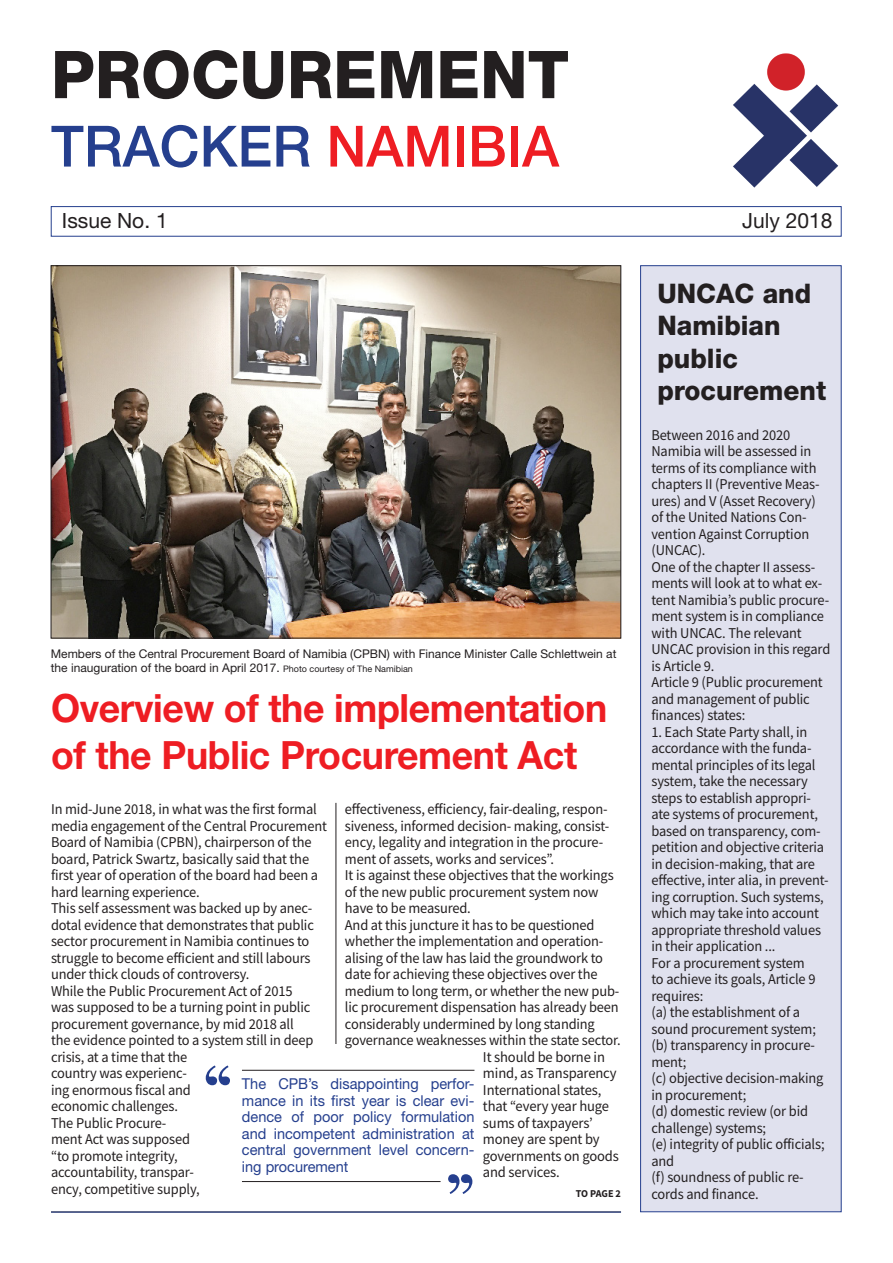
<style>
.page{position:relative;width:893px;height:1263px;background:#fff}
.page>*{position:absolute;margin:0;border:0;box-sizing:border-box;transform-origin:0 0}
.t1{font:81px "Times";color:#253f8e}
.t2{font:800 66px "Helvetica Neue LT Std";color:#231f20}
.t3{font:500 57px "Helvetica Neue LT Std";color:#253f8e}
.t4{font:700 39px/46.8px "Helvetica Neue LT Std";letter-spacing:-.01em;color:#ee1d23;scale:.96 1}
.t5{font:800 27px/32.4px "Helvetica Neue LT Std";color:#231f20}
.t6{font:21px "Helvetica Neue LT Std";color:#231f20}
.t7{font:15px/16.5px "Source Sans Pro";letter-spacing:-.01em;color:#231f20;scale:.96 1}
.t8{font:15px/16.5px "Helvetica Neue LT Std";color:#253f8e;text-align:justify}
.t9{font:15px "Source Sans Pro";letter-spacing:-.01em;color:#231f20}
.t10{font:12px/14.4px "Helvetica Neue LT Std";color:#231f20}
.t11{font:700 10.5px "Source Sans Pro";letter-spacing:-.02em;color:#231f20}
.s1{color:#ee1d23}
.s2{font-size:9px}
</style>
<div class="page">
<div style="left:640px;top:265px;width:201px;height:947px;background:#e0e1ee;border:1px solid #253f8e"></div>
<img style="left:733px;top:53px;width:106px;height:135px">
<img style="left:53px;top:267px;width:566px;height:369px">
<div style="left:51px;top:206px;width:790px;height:30px;border:1px solid #253f8e"></div>
<hr style="left:242px;top:1070px;width:232px;height:1px;background:#231f20">
<hr style="left:242px;top:1181px;width:199px;height:1px;background:#231f20">
<hr style="left:51px;top:1212px;width:570px;height:1px;background:#253f8e">
<hr style="left:336px;top:803px;width:1px;height:241px;background:#231f20">
<h2 class="t2" style="left:51px;top:35px;width:520px">Procurement</h2>
<h3 class="t3" style="left:51px;top:112px;width:510px">TRACKER <span class="s1">NAMIBIA</span></h3>
<h3 class="t6" style="left:62px;top:208px;width:107px">Issue No. 1</h3>
<h3 class="t6" style="left:742px;top:208px;width:92px">July 2018</h3>
<p class="t10" style="left:51px;top:646px;width:567px">Members of the Central Procurement Board of Namibia (CPBN) with Finance Minister Calle Schlettwein at the inauguration of the board in April 2017. <span class="s2">Photo courtesy of The Namibian</span></p>
<h3 class="t4" style="left:51px;top:684px;width:581px">Overview of the implementation of the Public Procurement Act</h3>
<p class="t7" style="left:345px;top:801px;width:275px">effectiveness, efficiency, fair-dealing, respon-</p>
<p class="t7" style="left:345px;top:817px;width:277px">siveness, informed decision- making, consist-</p>
<p class="t7" style="left:345px;top:834px;width:270px">ency, legality and integration in the procure-</p>
<p class="t7" style="left:345px;top:850px;width:219px">ment of assets, works and services”.</p>
<p class="t7" style="left:345px;top:867px;width:281px">It is against these objectives that the workings</p>
<p class="t7" style="left:345px;top:883px;width:266px">of the new public procurement system now</p>
<p class="t7" style="left:345px;top:900px;width:133px">have to be measured.</p>
<p class="t7" style="left:345px;top:916px;width:261px">And at this juncture it has to be questioned</p>
<p class="t7" style="left:345px;top:933px;width:271px">whether the implementation and operation-</p>
<p class="t7" style="left:345px;top:949px;width:270px">alising of the law has laid the groundwork to</p>
<p class="t7" style="left:345px;top:966px;width:265px">date for achieving these objectives over the</p>
<p class="t7" style="left:345px;top:982px;width:287px">medium to long term, or whether the new pub-</p>
<p class="t7" style="left:345px;top:999px;width:287px">lic procurement dispensation has already been</p>
<p class="t7" style="left:345px;top:1015px;width:262px">considerably undermined by long standing</p>
<p class="t7" style="left:345px;top:1032px;width:289px">governance weaknesses within the state sector.</p>
<p class="t9" style="left:483px;top:1047px;width:124px">It should be borne in</p>
<p class="t9" style="left:483px;top:1064px;width:135px">mind, as Transparency</p>
<p class="t9" style="left:483px;top:1080px;width:120px">International states,</p>
<p class="t9" style="left:483px;top:1097px;width:128px">that “every year huge</p>
<p class="t9" style="left:483px;top:1113px;width:111px">sums of taxpayers’</p>
<p class="t9" style="left:483px;top:1130px;width:118px">money are spent by</p>
<p class="t9" style="left:483px;top:1146px;width:137px">governments on goods</p>
<p class="t9" style="left:483px;top:1163px;width:78px">and services.</p>
<p class="t11" style="left:576px;top:1187px;width:47px">TO PAGE 2</p>
<p class="t7" style="left:51px;top:801px;width:289px">In mid-June 2018, in what was the first formal media engagement of the Central Procurement Board of Namibia (CPBN), chairperson of the board, Patrick Swartz, basically said that the first year of operation of the board had been a hard learning experience.<br>This self assessment was backed up by anec&shy;dotal evidence that demonstrates that public sector procurement in Namibia continues to struggle to become efficient and still labours under thick clouds of controversy.<br>While the Public Procurement Act of 2015<br>was supposed to be a turning point in public procurement governance, by mid 2018 all<br>the evidence pointed to a system still in deep crisis, at a time that the<br>country was experienc-<br>ing enormous fiscal and<br>economic challenges.<br>The Public Procure-<br>ment Act was supposed<br>“to promote integrity,<br>accountability, transpar-<br>ency, competitive supply,</p>
<h1 class="t1" style="left:198px;top:1017px;width:41px">‘‘</h1>
<p class="t8" style="left:242px;top:1075px;width:234px">The CPB’s disappointing perfor&shy;mance in its first year is clear evi&shy;dence of poor policy formulation and incompetent administration at central government level concern&shy;ing procurement</p>
<h1 class="t1" style="left:441px;top:1126px;width:41px">’’</h1>
<h3 class="t5" style="left:657px;top:277px;width:170px;text-indent:59px">AC and<br>Namibian public procurement</h3>
<h3 class="t5" style="left:657px;top:277px;width:20px">UNC</h3>
<p class="t7" style="left:651px;top:426px;width:188px">Between 2016 and 2020<br>Namibia will be assessed in terms of its compliance with chapters II (Preventive Meas&shy;ures) and V (Asset Recovery) of the United Nations Con&shy;vention Against Corruption (UNCAC).<br>One of the chapter II assess&shy;ments will look at to what ex&shy;tent Namibia’s public procure&shy;ment system is in compliance with UNCAC. The relevant<br>UNCAC provision in this regard is Article 9.<br>Article 9 (Public procurement and management of public finances) states:</p>
<p class="t7" style="left:651px;top:723px;width:186px">1. Each State Party shall, in accordance with the funda&shy;mental principles of its legal system, take the necessary steps to establish appropri&shy;ate systems of procurement, based on transparency, com&shy;petition and objective criteria in decision-making, that are effective, inter alia, in prevent&shy;ing corruption. Such systems, which may take into account appropriate threshold values in their application ...<br>For a procurement system<br>to achieve its goals, Article 9 requires:<br>(a) the establishment of a sound procurement system; (b) transparency in procure&shy;ment;<br>(c) objective decision-making in procurement;<br>(d) domestic review (or bid challenge) systems;<br>(e) integrity of public officials; and<br>(f) soundness of public re&shy;cords and finance.</p>
</div>
